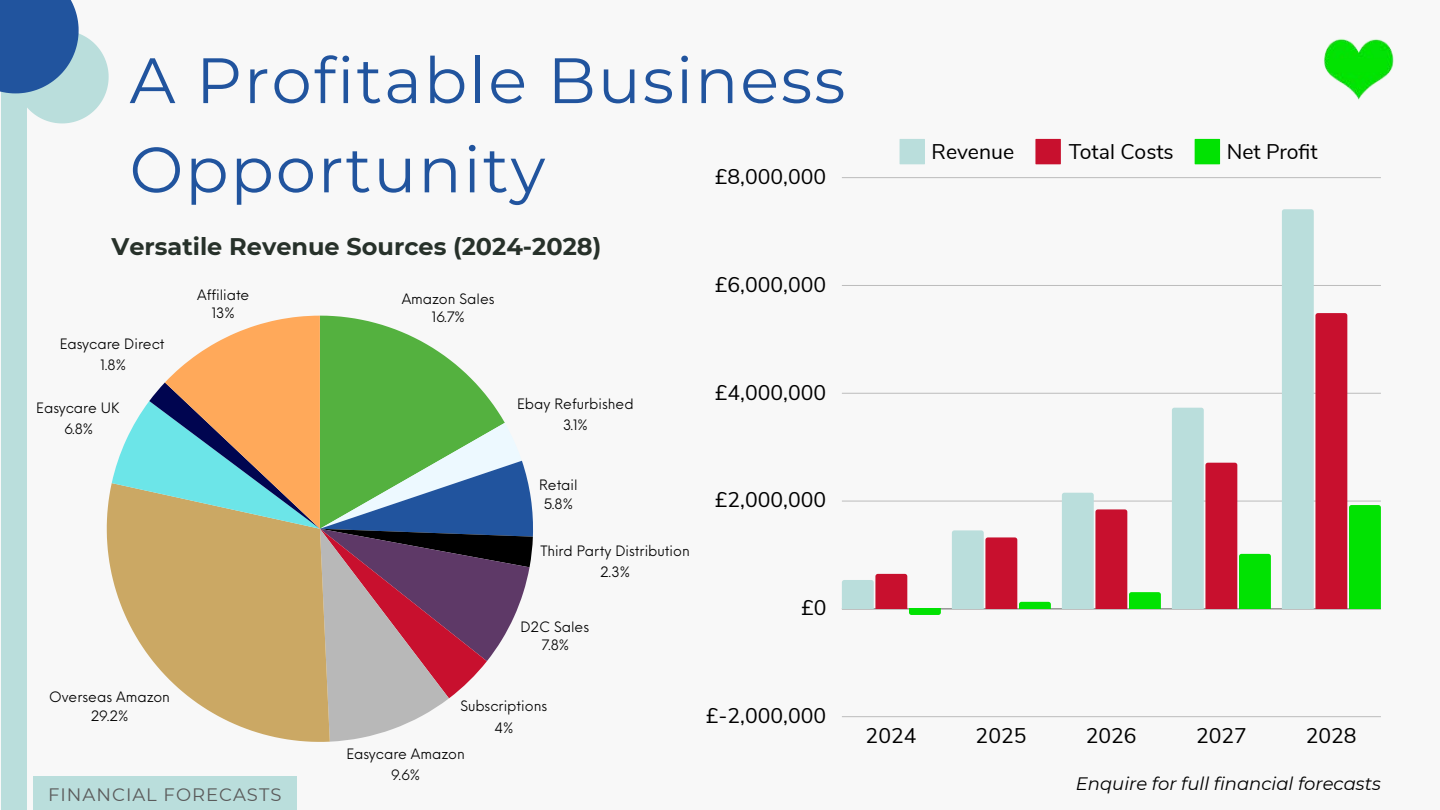
<style>
.page{position:relative;width:1440px;height:810px;background:#f8f8f8}
.page>*{position:absolute;margin:0;border:0;box-sizing:border-box;transform-origin:0 0}
.t1{font:64px/89.2px "Montserrat";letter-spacing:.03em;color:#21549e}
.t2{font:700 24px "Montserrat";color:#27312a}
.t3{font:21.2px "Nunito Sans";color:#000}
.t4{font:italic 18px "Montserrat";color:#000}
.t5{font:18px "Montserrat";letter-spacing:.055em;color:#5b5b5b}
.t6{font:14px/21.4px "Neue Einstellung";color:#000;text-align:center}
</style>
<div class="page">
<div style="left:1px;top:0;width:26px;height:810px;background:#badedc"></div>
<svg style="left:0;top:0;width:109px;height:123px"></svg>
<svg style="left:900px;top:139px;width:25px;height:25px"></svg>
<svg style="left:1035px;top:139px;width:26px;height:25px"></svg>
<svg style="left:1195px;top:139px;width:25px;height:25px"></svg>
<hr style="left:842px;top:716px;width:539px;height:1px;background:#000">
<hr style="left:842px;top:609px;width:539px;height:1px;background:#000">
<hr style="left:842px;top:501px;width:539px;height:1px;background:#000">
<hr style="left:842px;top:393px;width:539px;height:1px;background:#000">
<hr style="left:842px;top:285px;width:539px;height:1px;background:#000">
<hr style="left:842px;top:177px;width:539px;height:1px;background:#000">
<svg style="left:842px;top:574px;width:99px;height:41px"></svg>
<svg style="left:952px;top:530px;width:99px;height:79px"></svg>
<svg style="left:1062px;top:493px;width:99px;height:116px"></svg>
<svg style="left:1172px;top:408px;width:99px;height:201px"></svg>
<svg style="left:1282px;top:209px;width:99px;height:400px"></svg>
<img style="left:1324px;top:39px;width:70px;height:61px">
<div style="left:34px;top:777px;width:263px;height:33px;background:#badedc"></div>
<svg style="left:107px;top:483px;width:5px;height:92px"></svg>
<svg style="left:112px;top:316px;width:421px;height:426px"></svg>
<p class="t1" style="left:130px;top:36px;width:717px">A Profitable Business<br>Opportunity</p>
<h3 class="t3" style="left:715px;top:163px;width:113px">£8,000,000</h3>
<h1 class="t2" style="left:111px;top:232px;width:491px">Versatile Revenue Sources (2024-2028)</h1>
<p class="t6" style="left:60px;top:332px;width:106px">Easycare Direct<br>1.8%</p>
<p class="t6" style="left:36px;top:395px;width:84px">Easycare UK<br>6.8%</p>
<p class="t6" style="left:197px;top:285px;width:54px;line-height:18.2px">Affi liate<br>13%</p>
<p class="t6" style="left:402px;top:288px;width:94px;line-height:18.2px">Amazon Sales<br>16.7%</p>
<p class="t6" style="left:517px;top:391px;width:118px">Ebay Refurbished<br>3.1%</p>
<h3 class="t3" style="left:715px;top:270px;width:113px">£6,000,000</h3>
<h3 class="t3" style="left:715px;top:378px;width:113px">£4,000,000</h3>
<p class="t6" style="left:49px;top:687px;width:122px;line-height:18.2px">Overseas Amazon<br>29.2%</p>
<p class="t5" style="left:48px;top:783px;width:235px">FINANCIAL FORECASTS</p>
<p class="t6" style="left:539px;top:475px;width:40px;line-height:18.2px">Retail<br>5.8%</p>
<p class="t6" style="left:540px;top:539px;width:151px">Third Party Distribution<br>2.3%</p>
<p class="t6" style="left:520px;top:616px;width:70px;line-height:18.2px">D2C Sales<br>7.8%</p>
<h3 class="t3" style="left:715px;top:486px;width:113px">£2,000,000</h3>
<h3 class="t3" style="left:801px;top:594px;width:27px">£0</h3>
<p class="t6" style="left:460px;top:694px;width:88px">Subscriptions<br>4%</p>
<p class="t6" style="left:346px;top:742px;width:120px">Easycare Amazon<br>9.6%</p>
<h3 class="t3" style="left:706px;top:702px;width:122px">£-2,000,000</h3>
<h3 class="t3" style="left:932px;top:138px;width:84px">Revenue</h3>
<h3 class="t3" style="left:1069px;top:138px;width:106px">Total Costs</h3>
<h3 class="t3" style="left:1227px;top:138px;width:92px">Net Profit</h3>
<h3 class="t3" style="left:866px;top:722px;width:52px">2024</h3>
<h3 class="t3" style="left:976px;top:722px;width:52px">2025</h3>
<h3 class="t3" style="left:1086px;top:722px;width:52px">2026</h3>
<h3 class="t3" style="left:1196px;top:722px;width:52px">2027</h3>
<h3 class="t3" style="left:1306px;top:722px;width:52px">2028</h3>
<h2 class="t4" style="left:1076px;top:773px;width:307px">Enquire for full financial forecasts</h2>
</div>
